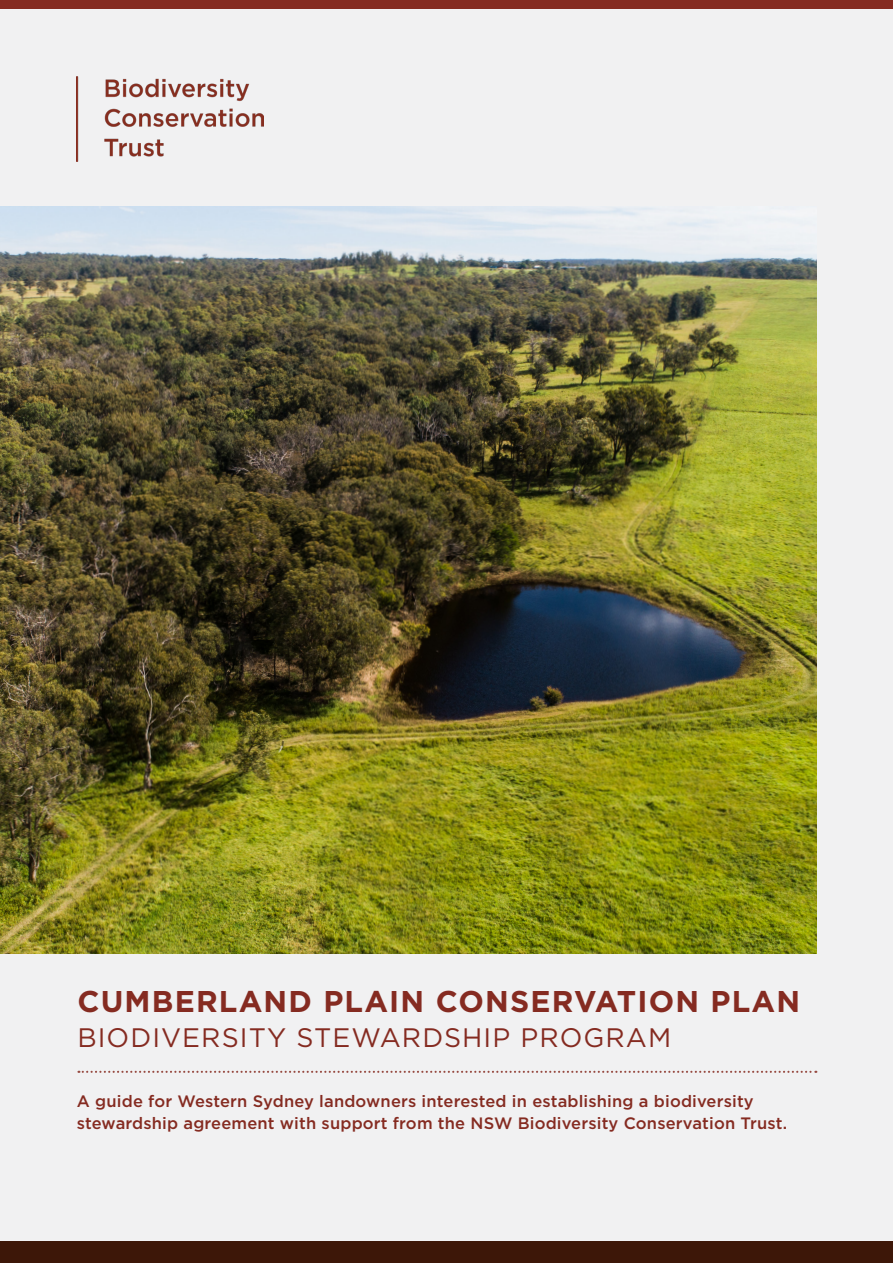
<style>
.page{position:relative;width:893px;height:1263px;background:#f1f1f2}
.page>*{position:absolute;margin:0;border:0;box-sizing:border-box;transform-origin:0 0}
.Sub_Header{font:700 30px "Gotham";letter-spacing:.04em;color:#852b21}
.Sub_Header-2{font:26.7px "Gotham";letter-spacing:.04em;color:#852b21}
.Body_Copy{font:500 16.5px/22.5px "Gotham";letter-spacing:.01em;color:#852b21}
</style>
<div class="page">
<div style="left:0;top:1241px;width:893px;height:22px;background:#3d1708"></div>
<img style="left:0;top:207px;width:816px;height:747px">
<svg style="left:78px;top:1071px;width:738px;height:2px"></svg>
<div style="left:0;top:0;width:893px;height:9px;background:#852b21"></div>
<img style="left:77px;top:77px;width:187px;height:84px">
<p class="Sub_Header" style="left:77px;top:981px;width:724px">CUMBERLAND PLAIN CONSERVATION PLAN</p>
<p class="Sub_Header-2" style="left:77px;top:1020px;width:595px">BIODIVERSITY STEWARDSHIP PROGRAM</p>
<p class="Body_Copy" style="left:77px;top:1089px;width:712px">A guide for Western Sydney landowners interested in establishing a biodiversity stewardship agreement with support from the NSW Biodiversity Conservation Trust.</p>
</div>
